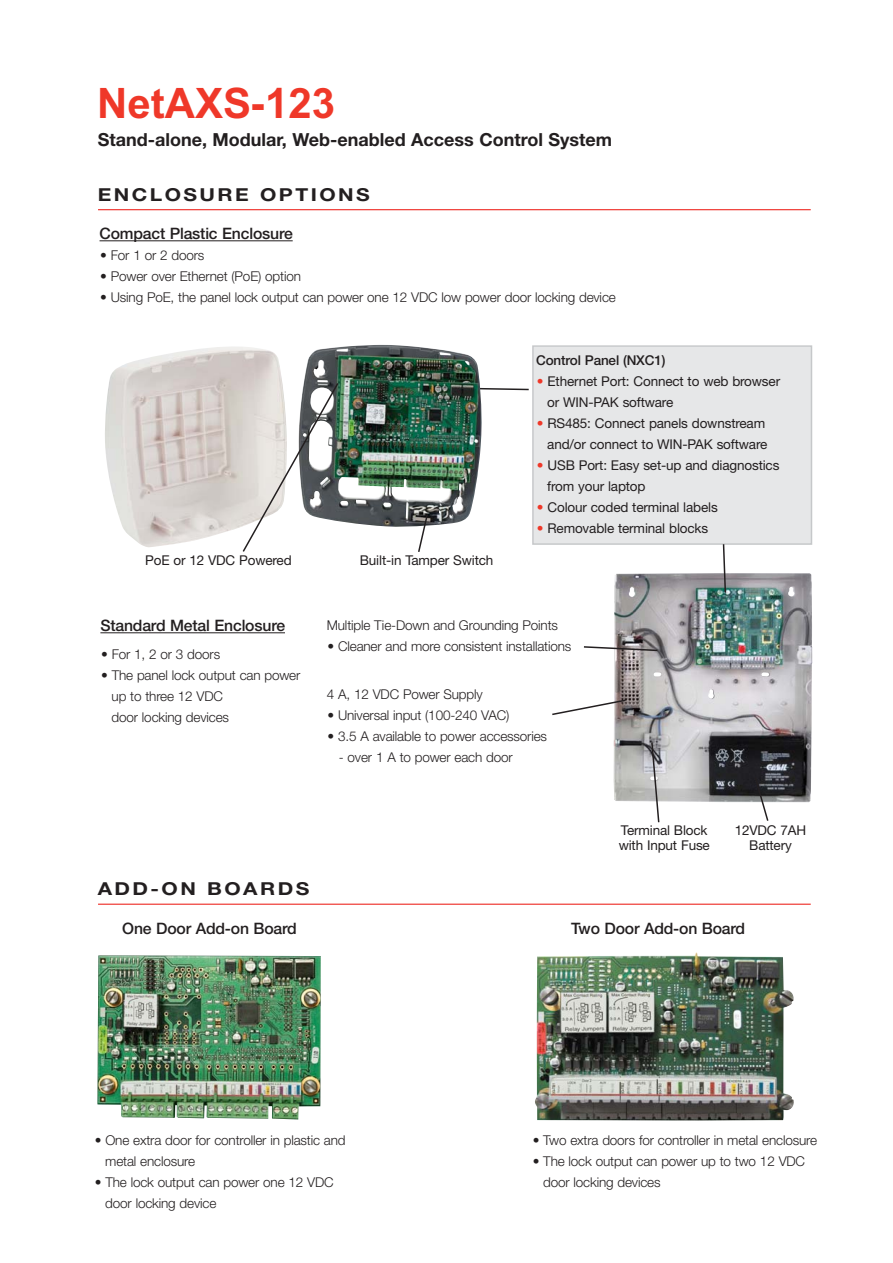
<style>
.page{position:relative;width:893px;height:1263px;background:#fff}
.page>*{position:absolute;margin:0;border:0;box-sizing:border-box;transform-origin:0 0}
.t1{font:700 42px "Arial";color:#ef3829}
.t2{font:700 18px "Helvetica Neue";color:#231f20}
.t3{font:700 17.85px "Helvetica Neue";letter-spacing:.115em;color:#231f20;scale:1.18 1}
.t4{font:500 15.75px "Helvetica Neue";letter-spacing:-.01em;color:#231f20}
.t5{font:300 13.5px/21px "Helvetica Neue";letter-spacing:-.01em;color:#231f20}
.t6{font:13.5px/21px "Helvetica Neue";letter-spacing:-.01em;color:#231f20}
.t7{font:500 13.5px "Helvetica Neue";letter-spacing:-.01em;color:#231f20}
.s1{color:#ef3829}
</style>
<div class="page">
<hr style="left:98px;top:209px;width:713px;height:1px;background:#ee2a24">
<hr style="left:98px;top:904px;width:713px;height:1px;background:#ee2a24">
<svg style="left:483px;top:388px;width:46px;height:3px"></svg>
<img style="left:105px;top:344px;width:378px;height:203px">
<svg style="left:241px;top:381px;width:99px;height:171px"></svg>
<svg style="left:417px;top:513px;width:12px;height:39px"></svg>
<div style="left:534px;top:347px;width:277px;height:196px;background:#e6e7e8"></div>
<div style="left:532px;top:345px;width:280px;height:200px;border:2px solid #c6c8ca"></div>
<img style="left:613px;top:573px;width:199px;height:229px">
<hr style="left:100px;top:632px;width:185px;height:1px;background:#231f20">
<hr style="left:100px;top:240px;width:193px;height:1px;background:#231f20">
<svg style="left:584px;top:645px;width:75px;height:7px"></svg>
<svg style="left:552px;top:698px;width:75px;height:18px"></svg>
<svg style="left:650px;top:741px;width:10px;height:82px"></svg>
<svg style="left:753px;top:776px;width:16px;height:45px"></svg>
<img style="left:97px;top:955px;width:224px;height:164px">
<img style="left:535px;top:952px;width:259px;height:169px">
<svg style="left:722px;top:543px;width:5px;height:51px"></svg>
<h1 class="t1" style="left:97px;top:79px;width:240px">NetAXS-123</h1>
<h2 class="t2" style="left:98px;top:134px;width:516px">Stand-alone, Modular, Web-enabled Access Control System</h2>
<h3 class="t3" style="left:98px;top:188px;width:232px">ENCLOSURE OPTIONS</h3>
<p class="t4" style="left:100px;top:228px;width:195px">Compact Plastic Enclosure</p>
<p class="t5" style="left:100px;top:246px;width:106px">• For 1 or 2 doors</p>
<p class="t5" style="left:100px;top:267px;width:202px">• Power over Ethernet (PoE) option</p>
<p class="t5" style="left:100px;top:288px;width:517px">• Using PoE, the panel lock output can power one 12 VDC low power door locking device</p>
<p class="t6" style="left:145px;top:551px;width:148px">PoE or 12 VDC Powered</p>
<p class="t6" style="left:360px;top:551px;width:135px">Built-in Tamper Switch</p>
<p class="t7" style="left:536px;top:356px;width:131px">Control Panel (NXC1)</p>
<p class="t6" style="left:547px;top:372px;width:234px;text-indent:-10px"><span class="s1">•</span> Ethernet Port: Connect to web browser or WIN-PAK software</p>
<p class="t6" style="left:537px;top:414px;width:232px;text-align:right"><span class="s1">•</span> RS485: Connect panels downstream and/or connect to WIN-PAK software</p>
<p class="t6" style="left:547px;top:456px;width:234px;text-indent:-10px"><span class="s1">•</span> USB Port: Easy set-up and diagnostics from your laptop</p>
<p class="t6" style="left:537px;top:498px;width:182px"><span class="s1">•</span> Colour coded terminal labels</p>
<p class="t6" style="left:537px;top:519px;width:173px"><span class="s1">•</span> Removable terminal blocks</p>
<p class="t4" style="left:100px;top:620px;width:186px">Standard Metal Enclosure</p>
<p class="t5" style="left:101px;top:645px;width:121px">• For 1, 2 or 3 doors</p>
<p class="t5" style="left:112px;top:666px;width:190px;text-indent:-10px">• The panel lock output can power up to three 12 VDC<br>door locking devices</p>
<p class="t5" style="left:327px;top:616px;width:233px">Multiple Tie-Down and Grounding Points</p>
<p class="t5" style="left:327px;top:637px;width:245px">• Cleaner and more consistent installations</p>
<p class="t5" style="left:327px;top:685px;width:157px">4 A, 12 VDC Power Supply</p>
<p class="t5" style="left:327px;top:706px;width:183px">• Universal input (100-240 VAC)</p>
<p class="t5" style="left:327px;top:727px;width:221px">• 3.5 A available to power accessories</p>
<p class="t5" style="left:339px;top:748px;width:175px">- over 1 A to power each door</p>
<h3 class="t3" style="left:98px;top:883px;width:181px">ADD-ON BOARDS</h3>
<p class="t6" style="left:619px;top:824px;width:93px;line-height:15px">Terminal Block with Input Fuse</p>
<p class="t6" style="left:735px;top:824px;width:73px;line-height:15px;text-align:center">12VDC 7AH<br>Battery</p>
<p class="t4" style="left:122px;top:922px;width:176px">One Door Add-on Board</p>
<p class="t4" style="left:571px;top:922px;width:176px">Two Door Add-on Board</p>
<p class="t5" style="left:105px;top:1131px;width:242px;text-indent:-10px">• One extra door for controller in plastic and metal enclosure</p>
<p class="t5" style="left:105px;top:1173px;width:230px;text-indent:-10px">• The lock output can power one 12 VDC door locking device</p>
<p class="t5" style="left:533px;top:1131px;width:286px">• Two extra doors for controller in metal enclosure</p>
<p class="t5" style="left:543px;top:1152px;width:263px;text-indent:-10px">• The lock output can power up to two 12 VDC door locking devices</p>
</div>
